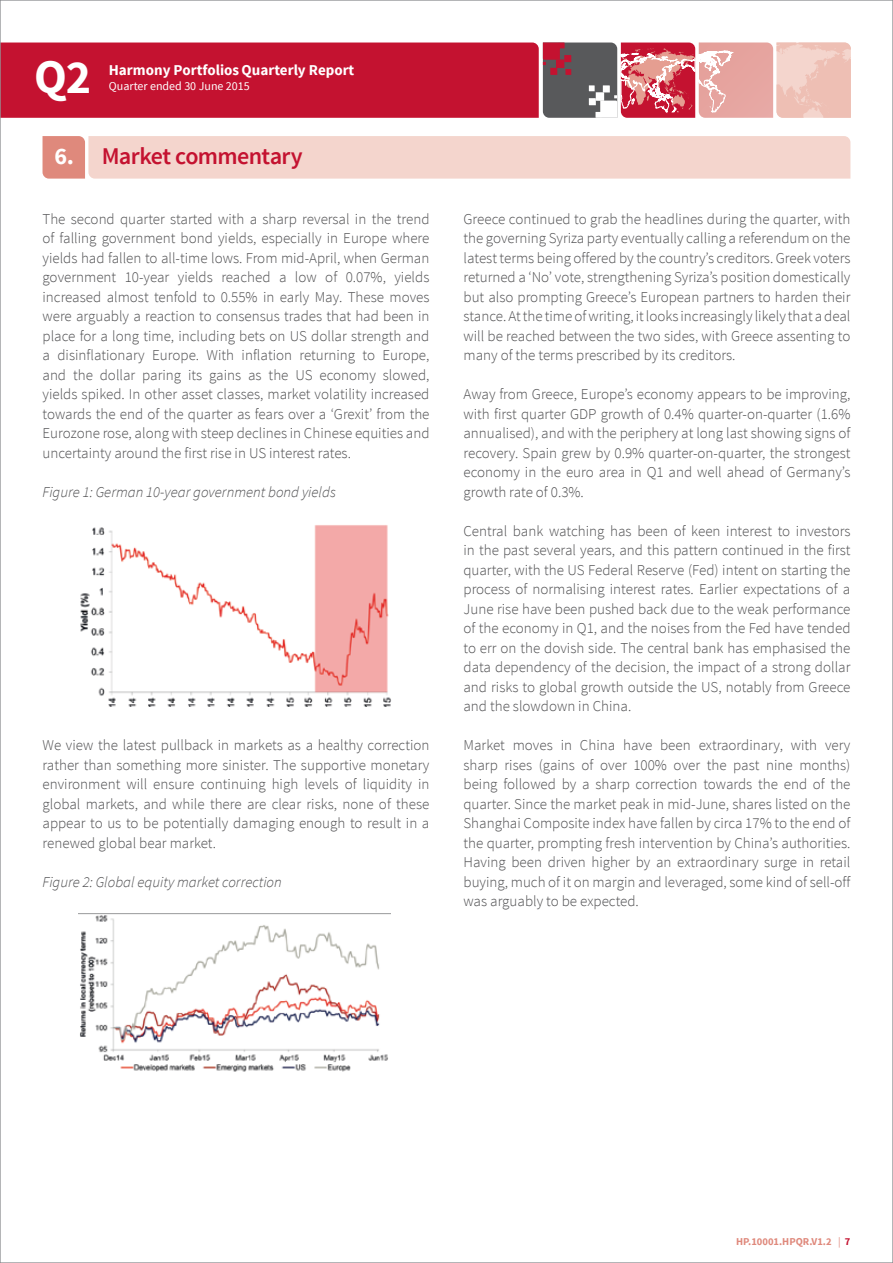
<style>
.page{position:relative;width:893px;height:1263px;background:#fff}
.page>*{position:absolute;margin:0;border:0;box-sizing:border-box;transform-origin:0 0}
.t1{font:700 48px "Source Sans Pro";color:#fff}
.t2{font:600 24px "Source Sans Pro";letter-spacing:-.025em;color:#c41230}
.t3{font:300 15px/19.5px "Source Sans Pro";color:#4d4d4f;text-align:justify}
.t4{font:italic 300 15px "Source Sans Pro";color:#4d4d4f}
.t5{font:700 15px "Source Sans Pro";color:#fff}
.t6{font:12px "Source Sans Pro";color:#fff}
.t7{font:700 10.5px "Source Sans Pro";color:#df897c}
.s1{font-weight:700;color:#fff}
.s2{font-weight:400}
.s3{color:#c41230}
</style>
<div class="page">
<svg style="left:2px;top:42px;width:849px;height:76px;background:#c64255"></svg>
<svg style="left:43px;top:136px;width:807px;height:43px;background:#f3d1c9"></svg>
<img style="left:80px;top:525px;width:311px;height:181px">
<img style="left:78px;top:914px;width:312px;height:158px">
<h1 class="t1" style="left:34px;top:46px;width:59px">Q2</h1>
<p class="t5" style="left:109px;top:61px;width:247px">Harmony Portfolios Quarterly Report</p>
<p class="t6" style="left:109px;top:78px;width:142px">Quarter ended 30 June 2015</p>
<h2 class="t2" style="left:54px;top:141px;width:250px"><span class="s1">6.</span> Market commentary</h2>
<p class="t3" style="left:43px;top:209px;width:388px">The second quarter started with a sharp reversal in the trend of falling government bond yields, especially in Europe where yields had fallen to all-time lows. From mid-April, when German government 10-year yields reached a low of 0.07%, yields increased almost tenfold to 0.55% in early May. These moves were arguably a reaction to consensus trades that had been in place for a long time, including bets on US dollar strength and a disinflationary Europe. With inflation returning to Europe, and the dollar paring its gains as the US economy slowed, yields spiked. In other asset classes, market volatility increased towards the end of the quarter as fears over a ‘Grexit’ from the Eurozone rose, along with steep declines in Chinese equities and uncertainty around the first rise in US interest rates.</p>
<p class="t4" style="left:43px;top:483px;width:295px">Figure 1: German 10-year government bond yields</p>
<p class="t3" style="left:43px;top:736px;width:388px">We view the latest pullback in markets as a healthy correction rather than something more sinister. The supportive monetary environment will ensure continuing high levels of liquidity in global markets, and while there are clear risks, none of these appear to us to be potentially damaging enough to result in a renewed global bear market.</p>
<p class="t4" style="left:43px;top:873px;width:241px">Figure 2: Global equity market correction</p>
<p class="t3" style="left:463px;top:209px;width:388px">Greece continued to grab the headlines during the quarter, with the governing Syriza party eventually calling a referendum on the latest terms being offered by the country’s creditors. Greek voters returned a ‘No’ vote, strengthening Syriza’s position domestically but also prompting Greece’s European partners to harden their stance. At the time of writing, it looks increasingly likely that a deal will be reached between the two sides, with Greece assenting to many of the terms prescribed by its creditors.</p>
<p class="t3" style="left:463px;top:385px;width:388px">Away from Greece, Europe’s economy appears to be improving, with first quarter GDP growth of 0.4% quarter-on-quarter (1.6% annualised), and with the periphery at long last showing signs of recovery. Spain grew by 0.9% quarter-on-quarter, the strongest economy in the euro area in Q1 and well ahead of Germany’s growth rate of 0.3%.</p>
<p class="t3" style="left:463px;top:521px;width:388px">Central bank watching has been of keen interest to investors in the past several years, and this pattern continued in the first quarter, with the US Federal Reserve (Fed) intent on starting the process of normalising interest rates. Earlier expectations of a June rise have been pushed back due to the weak performance of the economy in Q1, and the noises from the Fed have tended to err on the dovish side. The central bank has emphasised the data dependency of the decision, the impact of a strong dollar and risks to global growth outside the US, notably from Greece and the slowdown in China.</p>
<p class="t3" style="left:463px;top:736px;width:388px">Market moves in China have been extraordinary, with very sharp rises (gains of over 100% over the past nine months) being followed by a sharp correction towards the end of the quarter. Since the market peak in mid-June, shares listed on the Shanghai Composite index have fallen by circa 17% to the end of the quarter, prompting fresh intervention by China’s authorities.<br>Having been driven higher by an extraordinary surge in retail buying, much of it on margin and leveraged, some kind of sell-off was arguably to be expected.</p>
<p class="t7" style="left:736px;top:1234px;width:116px">HP.10001.HPQR.V1.2 <span class="s2">|</span> <span class="s3">7</span></p>
</div>
